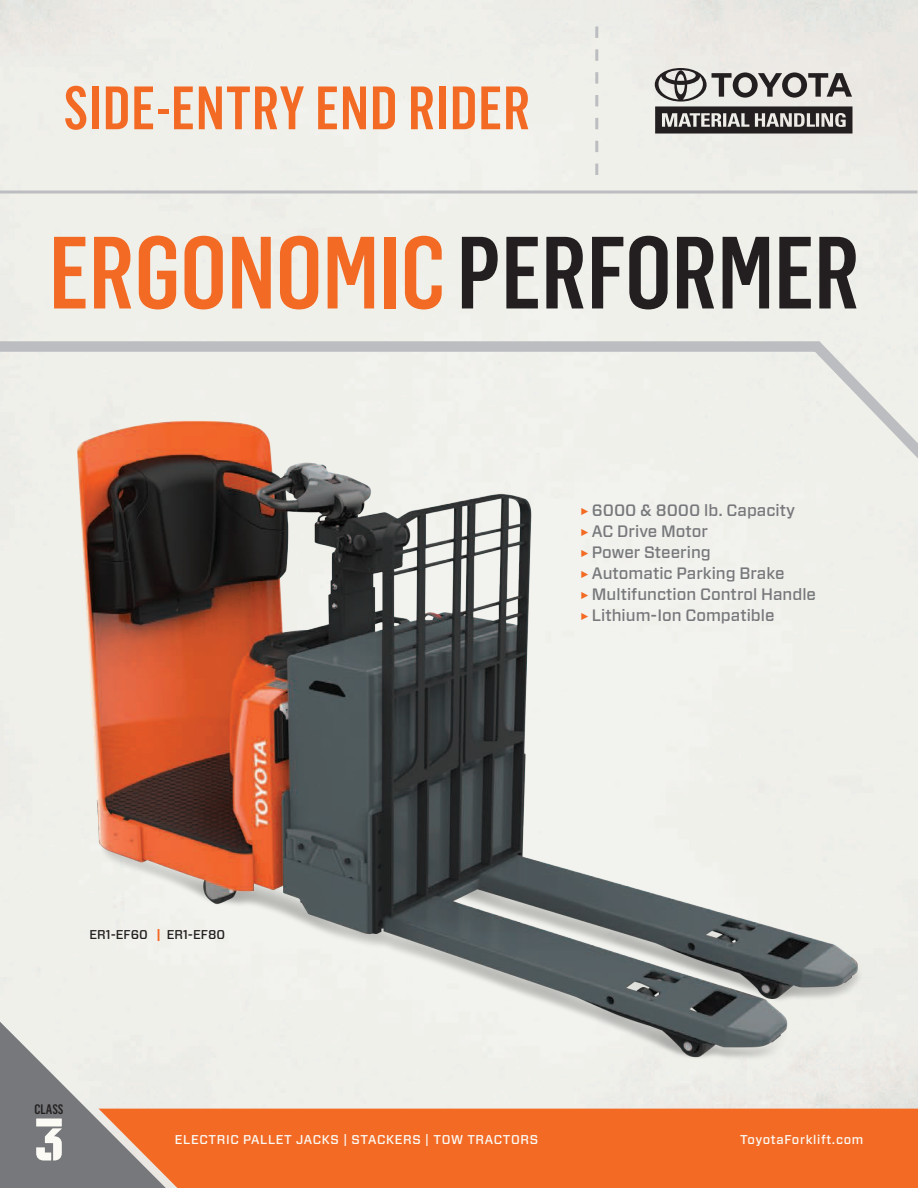
<style>
.page{position:relative;width:918px;height:1188px;background:#fff}
.page>*{position:absolute;margin:0;border:0;box-sizing:border-box;transform-origin:0 0}
.t1{font:500 100.5px "Flama Condensed";color:#f36a24}
.t2{font:500 60px "Flama Condensed";letter-spacing:.015em;color:#f36a24}
.t3{font:60px "Numbers Prospekt";color:#fbfaf5}
.t4{font:500 16.5px/21px "Forza";color:#76787b}
.t5{font:500 13.5px "Flama Condensed";color:#231f20}
.t6{font:500 12.75px "Forza";letter-spacing:.05em;color:#fbfaf5}
.t7{font:500 12.75px "Forza";color:#231f20}
.s1{color:#231f20}
.s2{font-family:"Flama Condensed";font-size:21px;color:#f36a24}
.s3{font-weight:700;color:#f36a24}
</style>
<div class="page">
<div style="left:166px;top:1109px;width:752px;height:79px;background:#f36a24"></div>
<svg style="left:0;top:1099px;width:166px;height:89px;background:#968279"></svg>
<hr style="left:0;top:190px;width:917px;height:3px;background:#bcbdc0">
<svg style="left:595px;top:27px;width:3px;height:148px"></svg>
<svg style="left:0;top:336px;width:918px;height:157px;background:#e6e6e3"></svg>
<svg style="left:655px;top:68px;width:197px;height:65px;background:#8d8a88"></svg>
<img style="left:0;top:391px;width:900px;height:708px">
<h2 class="t2" style="left:63px;top:86px;width:468px">SIDE-ENTRY END RIDER</h2>
<h1 class="t1" style="left:49px;top:236px;width:812px">ERGONOMIC <span class="s1">PERFORMER</span></h1>
<p class="t4" style="left:580px;top:501px;width:237px"><span class="s2">►</span> 6000 &amp; 8000 lb. Capacity<br><span class="s2">►</span> AC Drive Motor<br><span class="s2">►</span> Power Steering<br><span class="s2">►</span> Automatic Parking Brake<br><span class="s2">►</span> Multifunction Control Handle <span class="s2">►</span> Lithium-Ion Compatible</p>
<p class="t7" style="left:89px;top:929px;width:137px">ER1-EF60 <span class="s3">|</span> ER1-EF80</p>
<p class="t5" style="left:35px;top:1104px;width:30px">CLASS</p>
<h2 class="t3" style="left:34px;top:1113px;width:32px">3</h2>
<p class="t6" style="left:175px;top:1134px;width:365px">ELECTRIC PALLET JACKS | STACKERS | TOW TRACTORS</p>
<p class="t6" style="left:740px;top:1134px;width:125px">ToyotaForklift.com</p>
</div>
